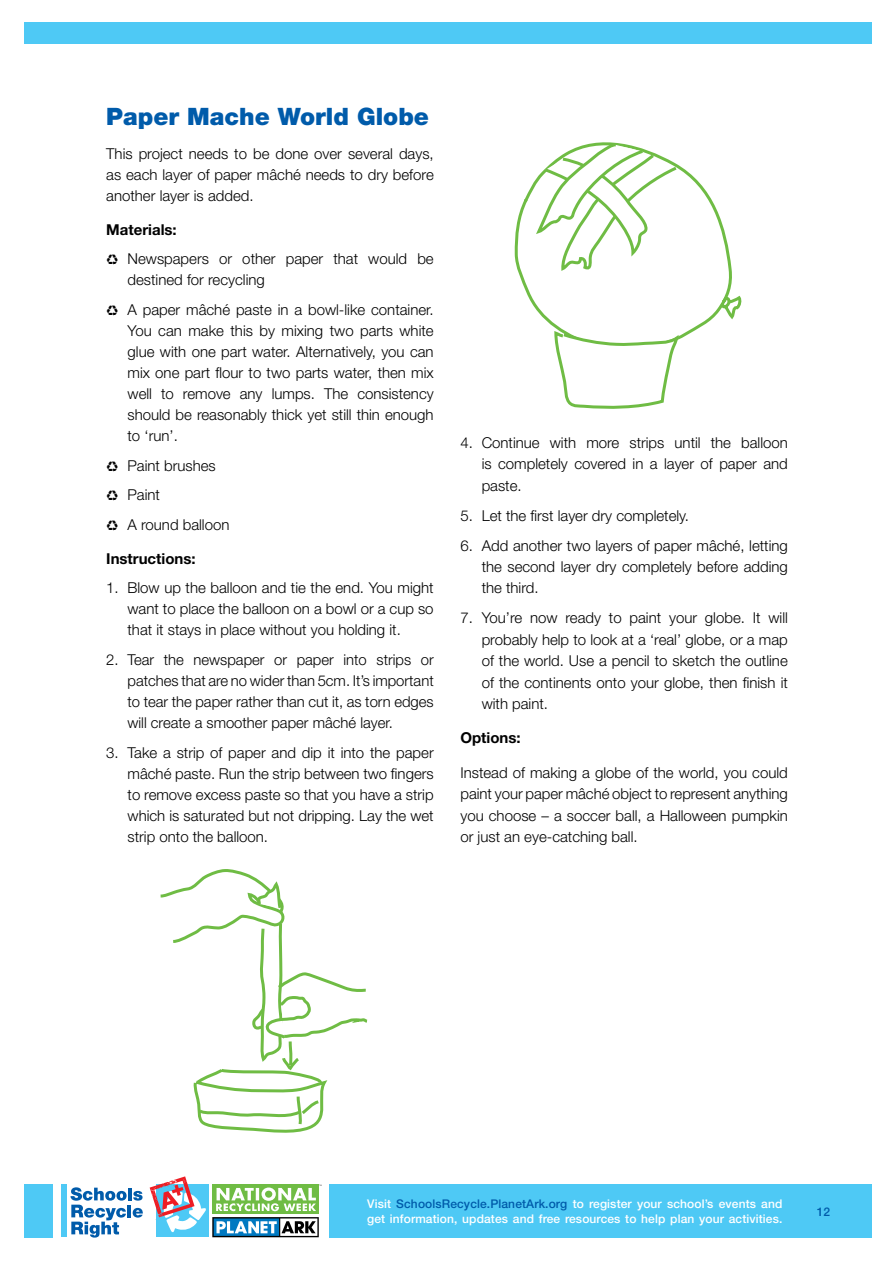
<style>
.page{position:relative;width:893px;height:1263px;background:#fff}
.page>*{position:absolute;margin:0;border:0;box-sizing:border-box;transform-origin:0 0}
.t1{font:900 24px "Helvetica Neue";color:#005baa}
.t2{font:300 15px/21px "Helvetica Neue";color:#000;text-align:justify}
.t3{font:700 15px "Helvetica Neue";color:#000}
.t4{font:500 12px/14.4px "Helvetica Neue";letter-spacing:.01em;color:#fff}
.t5{font:500 12px "Helvetica Neue";color:#005baa}
.s1{font-weight:700}
.s2{color:#005baa}
.s3{color:#fff}
</style>
<div class="page">
<div style="left:329px;top:1184px;width:542px;height:53px;background:#4ec9f5"></div>
<div style="left:24px;top:1184px;width:28px;height:53px;background:#4ec9f5"></div>
<div style="left:24px;top:22px;width:847px;height:22px;background:#4ec9f5"></div>
<div style="left:156px;top:1184px;width:53px;height:53px;background:#4ec9f5"></div>
<svg style="left:212px;top:1217px;width:107px;height:20px"></svg>
<div style="left:212px;top:1184px;width:107px;height:30px;background:#6fbc44"></div>
<svg style="left:216px;top:1185px;width:106px;height:26px"></svg>
<div style="left:61px;top:1184px;width:5px;height:53px;background:#4ec9f5"></div>
<svg style="left:150px;top:1176px;width:56px;height:56px"></svg>
<svg style="left:71px;top:1187px;width:72px;height:50px"></svg>
<svg style="left:160px;top:869px;width:208px;height:264px"></svg>
<svg style="left:516px;top:166px;width:225px;height:173px"></svg>
<svg style="left:553px;top:329px;width:128px;height:80px"></svg>
<svg style="left:533px;top:142px;width:147px;height:131px"></svg>
<h1 class="t1" style="left:106px;top:102px;width:324px">Paper Mache World Globe</h1>
<p class="t2" style="left:106px;top:142px;width:329px">This project needs to be done over several days, as each layer of paper mâché needs to dry before another layer is added.</p>
<p class="t2" style="left:106px;top:214px;width:329px;line-height:29.5px"><span class="s1">Materials:<br></span>♻ Newspapers or other paper that would be</p>
<p class="t2" style="left:106px;top:265px;width:329px;line-height:29.5px;text-indent:21px">destined for recycling<br>♻ A paper mâché paste in a bowl-like container.</p>
<p class="t2" style="left:128px;top:320px;width:308px">You can make this by mixing two parts white glue with one part water. Alternatively, you can mix one part flour to two parts water, then mix well to remove any lumps. The consistency should be reasonably thick yet still thin enough to ‘run’.</p>
<p class="t2" style="left:106px;top:450px;width:125px;line-height:29.5px;text-align:left">♻ Paint brushes ♻ Paint<br>♻ A round balloon</p>
<p class="t3" style="left:106px;top:549px;width:91px">Instructions:</p>
<p class="t2" style="left:127px;top:577px;width:308px;text-indent:-21px">1. Blow up the balloon and tie the end. You might want to place the balloon on a bowl or a cup so that it stays in place without you holding it.</p>
<p class="t2" style="left:128px;top:649px;width:308px;text-indent:-21px">2. Tear the newspaper or paper into strips or patches that are no wider than 5cm. It’s important to tear the paper rather than cut it, as torn edges will create a smoother paper mâché layer.</p>
<p class="t2" style="left:128px;top:741px;width:308px;text-indent:-21px">3. Take a strip of paper and dip it into the paper mâché paste. Run the strip between two fingers to remove excess paste so that you have a strip which is saturated but not dripping. Lay the wet strip onto the balloon.</p>
<p class="t2" style="left:482px;top:431px;width:308px;line-height:21.5px;text-indent:-21px">4. Continue with more strips until the balloon is completely covered in a layer of paper and paste.</p>
<p class="t2" style="left:460px;top:504px;width:230px">5. Let the first layer dry completely.</p>
<p class="t2" style="left:482px;top:534px;width:308px;line-height:21.5px;text-indent:-21px">6. Add another two layers of paper mâché, letting the second layer dry completely before adding the third.</p>
<p class="t2" style="left:482px;top:607px;width:308px;line-height:21.5px;text-indent:-21px">7. You’re now ready to paint your globe. It will probably help to look at a ‘real’ globe, or a map of the world. Use a pencil to sketch the outline of the continents onto your globe, then finish it with paint.</p>
<p class="t3" style="left:460px;top:729px;width:62px">Options:</p>
<p class="t2" style="left:460px;top:761px;width:329px;line-height:21.5px">Instead of making a globe of the world, you could paint your paper mâché object to represent anything you choose – a soccer ball, a Halloween pumpkin or just an eye-catching ball.</p>
<p class="t4" style="left:367px;top:1197px;width:417px">Visit <span class="s2">SchoolsRecycle.PlanetArk.org</span> to register your school’s events and get information, updates and free resources to help plan your activities.</p>
<p class="t5" style="left:817px;top:1204px;width:31px">12 <span class="s3">12</span></p>
</div>
